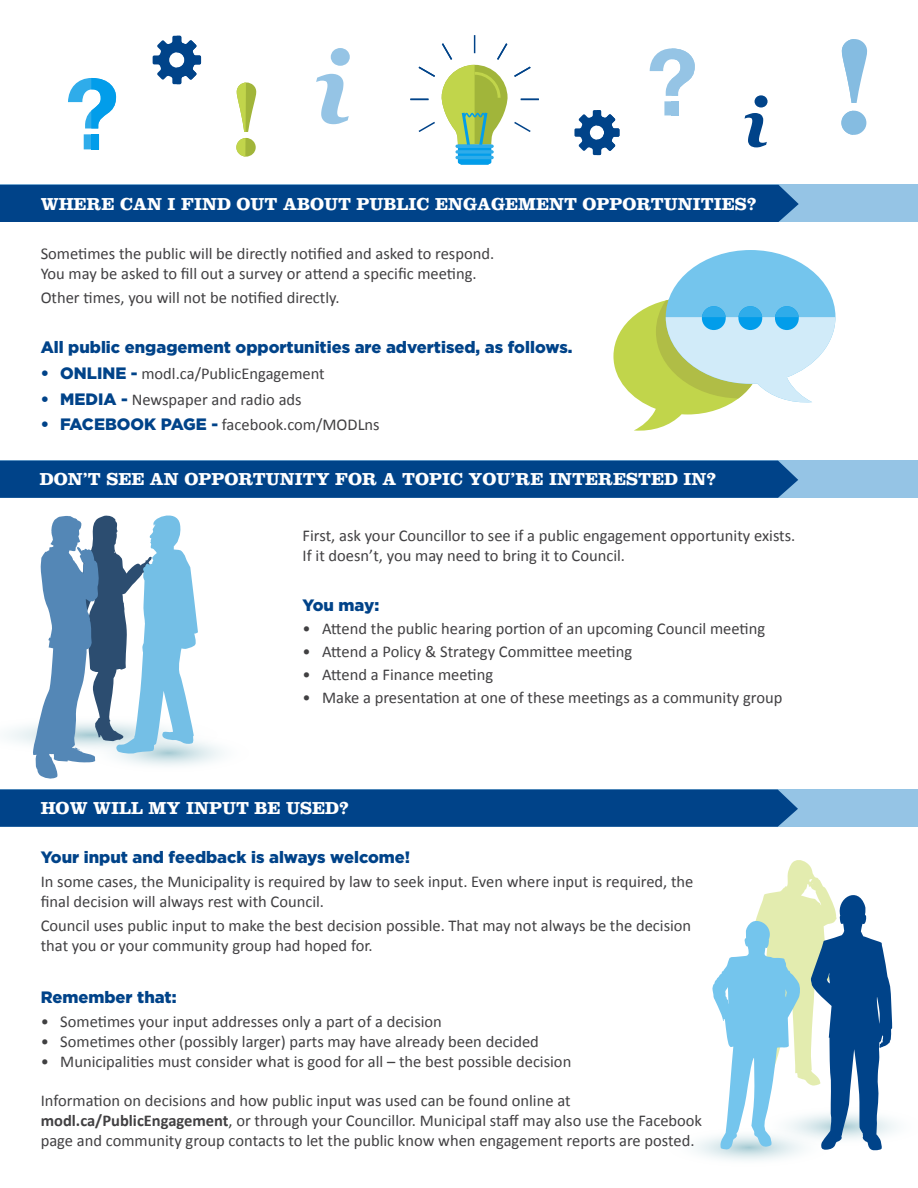
<style>
.page{position:relative;width:918px;height:1188px;background:#fff}
.page>*{position:absolute;margin:0;border:0;box-sizing:border-box;transform-origin:0 0}
.t1{font:700 18px "Clarendon";color:#fff}
.t2{font:16.5px/19.8px "Calibri";color:#414042}
.t3{font:900 16.5px "Gotham";color:#004389}
.s1{font-family:"Gotham";font-weight:900;color:#004389}
.s2{font-weight:700}
</style>
<div class="page">
<svg style="left:630px;top:1124px;width:237px;height:46px"></svg>
<hr style="left:460px;top:162px;width:29px;height:3px;background:#2facea">
<svg style="left:410px;top:35px;width:129px;height:129px"></svg>
<div style="left:0;top:185px;width:918px;height:37px;background:#95c4e5"></div>
<div style="left:0;top:185px;width:799px;height:37px;background:#004389"></div>
<div style="left:0;top:790px;width:918px;height:37px;background:#95c4e5"></div>
<div style="left:0;top:790px;width:798px;height:37px;background:#004389"></div>
<div style="left:0;top:461px;width:918px;height:37px;background:#95c4e5"></div>
<div style="left:0;top:461px;width:798px;height:37px;background:#004389"></div>
<svg style="left:613px;top:250px;width:222px;height:181px"></svg>
<svg style="left:153px;top:36px;width:48px;height:48px"></svg>
<svg style="left:650px;top:48px;width:45px;height:67px"></svg>
<div style="left:672px;top:101px;width:7px;height:14px;background:#95c4e5"></div>
<svg style="left:316px;top:48px;width:34px;height:76px"></svg>
<svg style="left:574px;top:110px;width:45px;height:45px"></svg>
<svg style="left:236px;top:82px;width:20px;height:75px"></svg>
<svg style="left:68px;top:78px;width:48px;height:71px"></svg>
<div style="left:91px;top:134px;width:8px;height:15px;background:#029dea"></div>
<svg style="left:745px;top:95px;width:23px;height:52px"></svg>
<svg style="left:841px;top:39px;width:26px;height:96px"></svg>
<svg style="left:7px;top:515px;width:216px;height:264px"></svg>
<svg style="left:712px;top:860px;width:184px;height:290px"></svg>
<p class="t1" style="left:41px;top:193px;width:718px">WHERE CAN I FIND OUT ABOUT PUBLIC ENGAGEMENT OPPORTUNITIES?</p>
<p class="t2" style="left:41px;top:244px;width:455px">Sometimes the public will be directly notified and asked to respond.<br>You may be asked to fill out a survey or attend a specific meeting.</p>
<p class="t2" style="left:41px;top:288px;width:301px">Other times, you will not be notified directly.</p>
<p class="t3" style="left:41px;top:338px;width:533px">All public engagement opportunities are advertised, as follows.</p>
<p class="t2" style="left:41px;top:364px;width:286px"><span class="s1">• ONLINE -</span> modl.ca/PublicEngagement</p>
<p class="t2" style="left:41px;top:389px;width:263px"><span class="s1">• MEDIA -</span> Newspaper and radio ads</p>
<p class="t2" style="left:41px;top:415px;width:341px"><span class="s1">• FACEBOOK PAGE -</span> facebook.com/MODLns</p>
<p class="t1" style="left:40px;top:468px;width:678px">DON’T SEE AN OPPORTUNITY FOR A TOPIC YOU’RE INTERESTED IN?</p>
<p class="t2" style="left:303px;top:526px;width:494px">First, ask your Councillor to see if a public engagement opportunity exists.<br>If it doesn’t, you may need to bring it to Council.</p>
<p class="t3" style="left:303px;top:596px;width:78px">You may:</p>
<p class="t2" style="left:303px;top:619px;width:464px">• Attend the public hearing portion of an upcoming Council meeting</p>
<p class="t2" style="left:303px;top:642px;width:331px">• Attend a Policy &amp; Strategy Committee meeting</p>
<p class="t2" style="left:303px;top:664px;width:192px">• Attend a Finance meeting</p>
<p class="t2" style="left:303px;top:687px;width:481px">• Make a presentation at one of these meetings as a community group</p>
<p class="t1" style="left:41px;top:797px;width:310px">HOW WILL MY INPUT BE USED?</p>
<p class="t3" style="left:41px;top:848px;width:371px">Your input and feedback is always welcome!</p>
<p class="t2" style="left:41px;top:872px;width:654px">In some cases, the Municipality is required by law to seek input. Even where input is required, the final decision will always rest with Council.</p>
<p class="t2" style="left:41px;top:916px;width:652px">Council uses public input to make the best decision possible. That may not always be the decision that you or your community group had hoped for.</p>
<p class="t3" style="left:41px;top:987px;width:137px">Remember that:</p>
<p class="t2" style="left:41px;top:1012px;width:403px">• Sometimes your input addresses only a part of a decision</p>
<p class="t2" style="left:41px;top:1032px;width:500px">• Sometimes other (possibly larger) parts may have already been decided</p>
<p class="t2" style="left:41px;top:1051px;width:532px">• Municipalities must consider what is good for all – the best possible decision</p>
<p class="t2" style="left:41px;top:1091px;width:663px">Information on decisions and how public input was used can be found online at <span class="s2">modl.ca/PublicEngagement</span>, or through your Councillor. Municipal staff may also use the Facebook page and community group contacts to let the public know when engagement reports are posted.</p>
</div>
